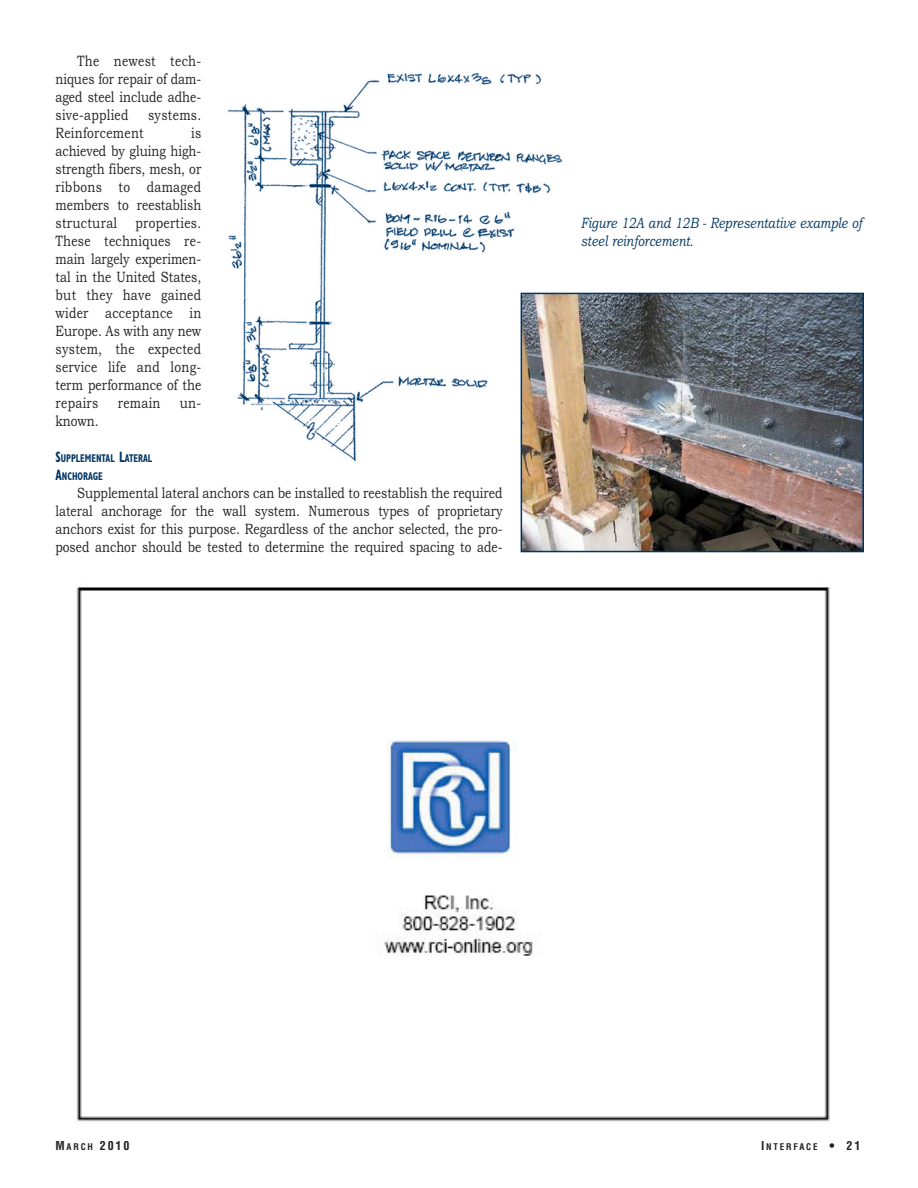
<style>
.page{position:relative;width:918px;height:1188px;background:#fff}
.page>*{position:absolute;margin:0;border:0;box-sizing:border-box;transform-origin:0 0}
.t1{font:15px/18px "Bookman Old Style";color:#231f20;text-align:justify;scale:.8 1}
.t2{font:15px "Bookman Old Style";letter-spacing:.025em;color:#231f20;scale:.8 1}
.t3{font:italic 15px "Bookman Old Style";color:#003563;scale:.8 1}
.t4{font:700 condensed 12px "Helvetica";color:#231f20}
.t5{font:700 condensed 11.25px/18px "Gill Sans";color:#003563;scale:.8 1}
.t6{font:700 condensed 9px "Helvetica";letter-spacing:.2em;color:#231f20}
.s1{font-size:15px}
.s2{font-size:9px}
.s3{font-size:12px}
</style>
<div class="page">
<img style="left:228px;top:72px;width:339px;height:394px">
<img style="left:524px;top:296px;width:337px;height:253px">
<div style="left:521px;top:293px;width:343px;height:259px;border:2px solid #003563"></div>
<img style="left:76px;top:586px;width:754px;height:536px">
<p class="t2" style="left:77px;top:55px;width:156px">The newest tech-</p>
<p class="t1" style="left:55px;top:72px;width:183px">niques for repair of dam-</p>
<p class="t1" style="left:55px;top:90px;width:183px">aged steel include adhe-</p>
<p class="t2" style="left:55px;top:109px;width:93px">sive-applied</p>
<p class="t2" style="left:148px;top:109px;width:68px">systems.</p>
<p class="t2" style="left:55px;top:127px;width:112px">Reinforcement</p>
<p class="t1" style="left:191px;top:126px;width:14px">is</p>
<p class="t1" style="left:55px;top:144px;width:184px">achieved by gluing high-</p>
<p class="t1" style="left:55px;top:162px;width:184px">strength fibers, mesh, or</p>
<p class="t2" style="left:55px;top:181px;width:184px">ribbons to damaged</p>
<p class="t1" style="left:55px;top:198px;width:184px">members to reestablish</p>
<p class="t2" style="left:55px;top:217px;width:184px">structural properties.</p>
<p class="t3" style="left:581px;top:217px;width:353px">Figure 12A and 12B - Representative example of</p>
<p class="t2" style="left:55px;top:235px;width:184px">These techniques re -</p>
<p class="t3" style="left:581px;top:235px;width:142px">steel reinforcement.</p>
<p class="t1" style="left:55px;top:252px;width:183px">main largely experimen-</p>
<p class="t1" style="left:55px;top:270px;width:184px">tal in the United States,</p>
<p class="t2" style="left:55px;top:289px;width:184px">but they have gained</p>
<p class="t2" style="left:55px;top:307px;width:184px">wider acceptance in</p>
<p class="t1" style="left:55px;top:324px;width:184px">Europe. As with any new</p>
<p class="t2" style="left:55px;top:343px;width:184px">system, the expected</p>
<p class="t2" style="left:55px;top:361px;width:184px">service life and long-</p>
<p class="t1" style="left:55px;top:378px;width:184px">term performance of the</p>
<p class="t1" style="left:55px;top:396px;width:55px">repairs</p>
<p class="t1" style="left:118px;top:396px;width:55px">remain</p>
<p class="t1" style="left:180px;top:396px;width:28px">un -</p>
<p class="t1" style="left:55px;top:414px;width:55px">known.</p>
<h6 class="t5" style="left:55px;top:450px;width:122px"><span class="s1">S</span>UPPLEMENTAL <span class="s1">L</span>ATERAL<br><span class="s1">A</span>NCHORAGE</h6>
<p class="t1" style="left:55px;top:486px;width:560px;text-indent:22px">Supplemental lateral anchors can be installed to reestablish the re quired lateral anchorage for the wall system. Numerous types of proprietary anchors exist for this purpose. Regardless of the anchor selected, the pro&shy;posed anchor should be tested to determine the required spacing to ade-</p>
<p class="t4" style="left:55px;top:1141px;width:75px">M<span class="s2">ARCH</span> 2010</p>
<p class="t6" style="left:761px;top:1144px;width:101px"><span class="s3">I</span>NTERFACE <span class="s3">• 21</span></p>
</div>
